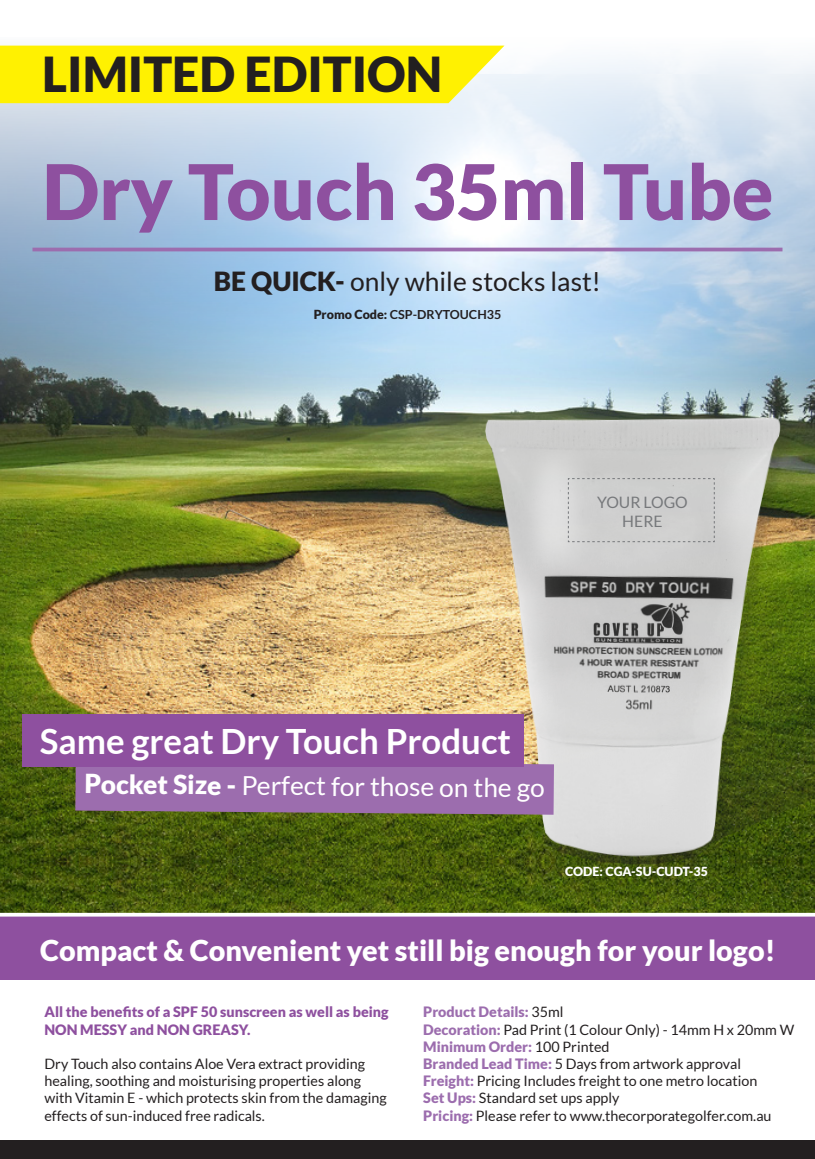
<style>
.page{position:relative;width:815px;height:1159px;background:#fff}
.page>*{position:absolute;margin:0;border:0;box-sizing:border-box;transform-origin:0 0}
.t1{font:900 76.62px "Lato";color:#8e509f}
.t2{font:900 48.25px "Lato";color:#231f20}
.t3{font:700 34.75px "Lato";color:#fff}
.t4{font:900 28.75px "Lato";color:#fff}
.t5{font:26.38px "Lato";color:#231f20}
.t6{font:26.25px "Lato";color:#fff}
.t7{font:15.75px/18.9px "Lato";color:#76787b;text-align:center}
.t8{font:14.25px/17.1px "Lato";color:#231f20}
.t9{font:900 14.25px/17.1px "Lato";color:#8e509f}
.t10{font:900 14.25px "Lato";color:#9c6dae}
.t11{font:700 12.5px "Lato";color:#231f20}
.t12{font:900 12.5px "Lato";color:#fff}
.s1{font-weight:900}
.s2{font-weight:400;color:#231f20}
.s3{font-weight:900;color:#9c6dae}
</style>
<div class="page">
<img style="left:0;top:577px;width:815px;height:336px">
<img style="left:0;top:45px;width:815px;height:532px">
<img style="left:399px;top:387px;width:416px;height:494px">
<svg style="left:75px;top:760px;width:640px;height:104px;background:#877e75"></svg>
<div style="left:0;top:1141px;width:815px;height:18px;background:#231f20"></div>
<div style="left:22px;top:714px;width:501px;height:53px;background:#8e509f"></div>
<div style="left:0;top:916px;width:815px;height:64px;background:#8e509f"></div>
<hr style="left:32px;top:248px;width:750px;height:3px;background:#9c6dae">
<svg style="left:568px;top:478px;width:147px;height:64px;background:#cdcdcd"></svg>
<div style="left:0;top:46px;width:504px;height:57px;background:#fff101"></div>
<p class="t2" style="left:42px;top:46px;width:401px">LIMITED EDITION</p>
<p class="t1" style="left:42px;top:147px;width:733px">Dry Touch 35ml Tube</p>
<p class="t5" style="left:214px;top:266px;width:389px"><span class="s1">BE QUICK-</span> only while stocks last!</p>
<p class="t11" style="left:314px;top:307px;width:189px"><span class="s1">Promo Code:</span> CSP-DRYTOUCH35</p>
<p class="t7" style="left:597px;top:493px;width:92px">YOUR LOGO<br>HERE</p>
<p class="t3" style="left:40px;top:721px;width:473px">Same great Dry Touch Product</p>
<p class="t6" style="left:85px;top:767px;width:462px;rotate:1deg"><span class="s1">Pocket Size -</span> Perfect for those on the go</p>
<p class="t12" style="left:565px;top:863px;width:145px">CODE: CGA-SU-CUDT-35</p>
<p class="t4" style="left:40px;top:933px;width:737px">Compact &amp; Convenient yet still big enough for your logo!</p>
<p class="t9" style="left:44px;top:1003px;width:346px">All the benefits of a SPF 50 sunscreen as well as being<br>NON MESSY and NON GREASY.</p>
<p class="t8" style="left:44px;top:1055px;width:344px">Dry Touch also contains Aloe Vera extract providing healing, soothing and moisturising properties along with Vitamin E - which protects skin from the damaging effects of sun-induced free radicals.</p>
<p class="t10" style="left:423px;top:1004px;width:142px">Product Details: <span class="s2">35ml</span></p>
<p class="t8" style="left:423px;top:1021px;width:373px"><span class="s3">Decoration:</span> Pad Print (1 Colour Only) - 14mm H x 20mm W</p>
<p class="t8" style="left:423px;top:1038px;width:319px"><span class="s3">Minimum Order:</span> 100 Printed<br><span class="s3">Branded Lead Time:</span> 5 Days from artwork approval</p>
<p class="t8" style="left:423px;top:1072px;width:350px"><span class="s3">Freight:</span> Pricing Includes freight to one metro location<br><span class="s3">Set Ups:</span> Standard set ups apply<br><span class="s3">Pricing:</span> Please refer to www.thecorporategolfer.com.au</p>
</div>
